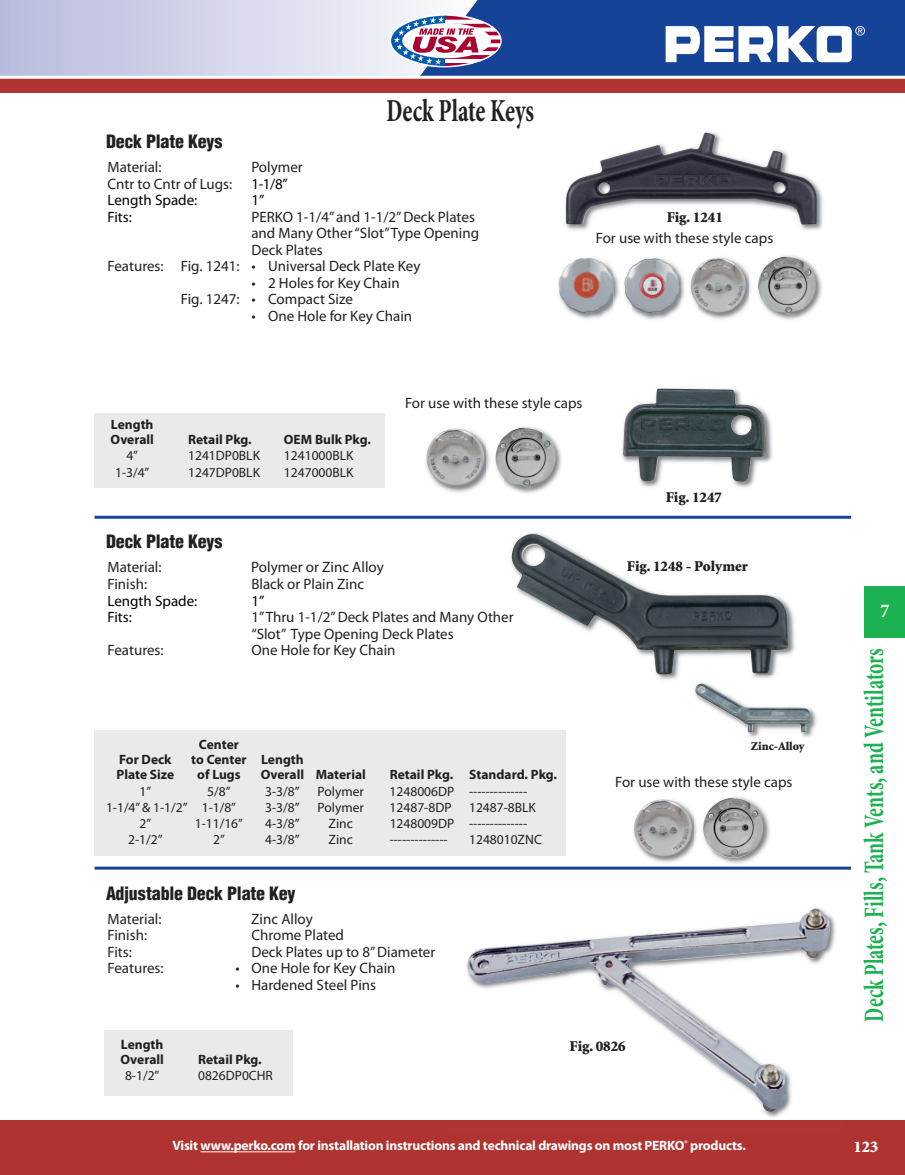
<style>
.page{position:relative;width:905px;height:1175px;background:#fff}
.page>*{position:absolute;margin:0;border:0;box-sizing:border-box;transform-origin:0 0}
.t1{font:700 condensed 32.4px "Minion Pro";color:#231f20;scale:.74 1}
.t2{font:700 condensed 28.35px "Minion Pro";color:#1cb151;scale:.74 1}
.t3{font:700 condensed 19.5px "Minion Pro";color:#fff}
.t4{font:900 condensed 18px "Helvetica";letter-spacing:-.015em;color:#231f20}
.t5{font:900 16.5px "Minion";color:#fff}
.t6{font:15px/16.5px "Myriad Pro";color:#231f20}
.t7{font:15px "Myriad Pro";color:#010101}
.t8{font:900 15px "Minion";color:#231f20}
.t9{font:13.5px "Myriad Pro";color:#231f20}
.t10{font:700 13.5px/15px "Myriad Pro";color:#231f20}
.t11{font:700 13.5px "Myriad Pro";letter-spacing:-.015em;color:#fff}
.t12{font:900 12px "Minion";color:#231f20}
</style>
<div class="page">
<div style="left:104px;top:1029px;width:189px;height:66px;background:#e8eaec"></div>
<div style="left:94px;top:730px;width:472px;height:125px;background:#e8eaec"></div>
<div style="left:94px;top:413px;width:291px;height:75px;background:#e8eaec"></div>
<div style="left:864px;top:586px;width:40px;height:51px;background:#1cb151"></div>
<div style="left:0;top:1121px;width:904px;height:53px;background:#af3431"></div>
<div style="left:414px;top:0;width:490px;height:77px;background:#154398"></div>
<hr style="left:200px;top:1151px;width:95px;height:1px;background:#fff">
<div style="left:0;top:79px;width:904px;height:14px;background:#af3431"></div>
<svg style="left:665px;top:26px;width:200px;height:36px"></svg>
<hr style="left:0;top:76px;width:904px;height:3px;background:#fff">
<svg style="left:0;top:0;width:501px;height:76px;background:#c9c9e1"></svg>
<img style="left:622px;top:412px;width:151px;height:76px">
<img style="left:623px;top:388px;width:143px;height:94px">
<img style="left:498px;top:515px;width:315px;height:160px">
<img style="left:657px;top:675px;width:21px;height:5px">
<img style="left:511px;top:534px;width:277px;height:140px">
<img style="left:447px;top:915px;width:394px;height:206px">
<img style="left:466px;top:908px;width:364px;height:203px">
<img style="left:566px;top:131px;width:257px;height:100px">
<img style="left:565px;top:132px;width:252px;height:93px">
<img style="left:425px;top:426px;width:137px;height:68px">
<img style="left:426px;top:429px;width:58px;height:57px">
<img style="left:495px;top:427px;width:61px;height:60px">
<img style="left:624px;top:812px;width:70px;height:58px">
<img style="left:634px;top:799px;width:58px;height:58px">
<img style="left:694px;top:797px;width:87px;height:73px">
<img style="left:703px;top:798px;width:60px;height:60px">
<img style="left:571px;top:255px;width:251px;height:65px">
<img style="left:558px;top:258px;width:55px;height:55px">
<img style="left:613px;top:255px;width:19px;height:65px">
<img style="left:624px;top:258px;width:55px;height:55px">
<img style="left:681px;top:255px;width:16px;height:65px">
<img style="left:690px;top:258px;width:56px;height:55px">
<img style="left:749px;top:255px;width:17px;height:65px">
<img style="left:758px;top:256px;width:58px;height:58px">
<hr style="left:94px;top:516px;width:756px;height:3px;background:#154398">
<hr style="left:94px;top:866px;width:756px;height:3px;background:#154398">
<img style="left:694px;top:675px;width:123px;height:63px">
<img style="left:695px;top:683px;width:115px;height:49px">
<h1 class="t1" style="left:386px;top:99px;width:201px">Deck Plate Keys</h1>
<p class="t4" style="left:106px;top:135px;width:118px">Deck Plate Keys</p>
<p class="t6" style="left:107px;top:160px;width:56px">Material:</p>
<p class="t6" style="left:251px;top:160px;width:53px">Polymer</p>
<p class="t6" style="left:107px;top:177px;width:126px">Cntr to Cntr of Lugs:</p>
<p class="t7" style="left:251px;top:178px;width:38px">1-1/8”</p>
<p class="t7" style="left:107px;top:195px;width:91px">Length Spade:</p>
<p class="t7" style="left:251px;top:195px;width:15px">1”</p>
<p class="t7" style="left:107px;top:211px;width:26px">Fits:</p>
<p class="t6" style="left:251px;top:210px;width:225px">PERKO 1-1/4” and 1-1/2” Deck Plates</p>
<p class="t6" style="left:251px;top:226px;width:229px">and Many Other “Slot” Type Opening</p>
<p class="t6" style="left:251px;top:243px;width:73px">Deck Plates</p>
<p class="t6" style="left:107px;top:259px;width:314px">Features: Fig. 1241: • Universal Deck Plate Key</p>
<p class="t6" style="left:181px;top:276px;width:220px;text-indent:70px">• 2 Holes for Key Chain<br>Fig. 1247: • Compact Size</p>
<p class="t6" style="left:251px;top:309px;width:162px">• One Hole for Key Chain</p>
<p class="t8" style="left:666px;top:211px;width:58px">Fig. 1241</p>
<p class="t6" style="left:596px;top:231px;width:179px">For use with these style caps</p>
<p class="t10" style="left:110px;top:418px;width:45px">Length<br>Overall</p>
<p class="t10" style="left:188px;top:433px;width:65px">Retail Pkg.</p>
<p class="t10" style="left:284px;top:433px;width:88px">OEM Bulk Pkg.</p>
<p class="t9" style="left:126px;top:451px;width:13px">4”</p>
<p class="t9" style="left:188px;top:451px;width:73px">1241DP0BLK</p>
<p class="t9" style="left:284px;top:451px;width:71px">1241000BLK</p>
<p class="t9" style="left:115px;top:467px;width:36px">1-3/4”</p>
<p class="t9" style="left:188px;top:467px;width:73px">1247DP0BLK</p>
<p class="t9" style="left:284px;top:467px;width:71px">1247000BLK</p>
<p class="t6" style="left:405px;top:396px;width:179px">For use with these style caps</p>
<p class="t4" style="left:106px;top:535px;width:118px">Deck Plate Keys</p>
<p class="t6" style="left:107px;top:560px;width:55px">Material:</p>
<p class="t6" style="left:251px;top:560px;width:134px">Polymer or Zinc Alloy</p>
<p class="t6" style="left:107px;top:577px;width:41px">Finish:</p>
<p class="t6" style="left:251px;top:577px;width:114px">Black or Plain Zinc</p>
<p class="t7" style="left:107px;top:595px;width:91px">Length Spade:</p>
<p class="t7" style="left:251px;top:595px;width:15px">1”</p>
<p class="t7" style="left:107px;top:611px;width:26px">Fits:</p>
<p class="t6" style="left:251px;top:610px;width:264px">1” Thru 1-1/2” Deck Plates and Many Other “Slot” Type Opening Deck Plates</p>
<p class="t6" style="left:107px;top:643px;width:58px">Features:</p>
<p class="t6" style="left:251px;top:643px;width:146px">One Hole for Key Chain</p>
<p class="t8" style="left:665px;top:491px;width:58px">Fig. 1247</p>
<p class="t8" style="left:627px;top:560px;width:122px">Fig. 1248 - Polymer</p>
<p class="t10" style="left:199px;top:738px;width:42px">Center</p>
<p class="t10" style="left:119px;top:753px;width:54px">For Deck</p>
<p class="t10" style="left:191px;top:753px;width:114px">to Center Length</p>
<p class="t10" style="left:116px;top:768px;width:59px">Plate Size</p>
<p class="t10" style="left:197px;top:768px;width:45px">of Lugs</p>
<p class="t10" style="left:261px;top:768px;width:107px">Overall Material</p>
<p class="t10" style="left:390px;top:768px;width:169px">Retail Pkg. Standard. Pkg.</p>
<p class="t9" style="left:139px;top:786px;width:13px">1”</p>
<p class="t9" style="left:207px;top:786px;width:25px">5/8”</p>
<p class="t9" style="left:265px;top:786px;width:36px">3-3/8”</p>
<p class="t9" style="left:317px;top:786px;width:48px">Polymer</p>
<p class="t9" style="left:389px;top:786px;width:139px">1248006DP --------------</p>
<p class="t9" style="left:106px;top:802px;width:132px">1-1/4” &amp; 1-1/2” 1-1/8”</p>
<p class="t9" style="left:265px;top:802px;width:36px">3-3/8”</p>
<p class="t9" style="left:317px;top:802px;width:48px">Polymer</p>
<p class="t9" style="left:389px;top:802px;width:63px">12487-8DP</p>
<p class="t9" style="left:469px;top:802px;width:68px">12487-8BLK</p>
<p class="t9" style="left:139px;top:818px;width:13px">2”</p>
<p class="t9" style="left:195px;top:818px;width:50px">1-11/16”</p>
<p class="t9" style="left:265px;top:818px;width:36px">4-3/8”</p>
<p class="t9" style="left:328px;top:818px;width:26px">Zinc</p>
<p class="t9" style="left:389px;top:818px;width:139px">1248009DP --------------</p>
<p class="t9" style="left:128px;top:834px;width:36px">2-1/2”</p>
<p class="t9" style="left:213px;top:834px;width:13px">2”</p>
<p class="t9" style="left:265px;top:834px;width:36px">4-3/8”</p>
<p class="t9" style="left:328px;top:834px;width:26px">Zinc</p>
<p class="t9" style="left:389px;top:834px;width:60px">--------------</p>
<p class="t9" style="left:469px;top:834px;width:74px">1248010ZNC</p>
<p class="t4" style="left:106px;top:886px;width:191px">Adjustable Deck Plate Key</p>
<p class="t6" style="left:107px;top:911px;width:56px">Material:</p>
<p class="t6" style="left:251px;top:911px;width:63px">Zinc Alloy</p>
<p class="t6" style="left:107px;top:928px;width:41px">Finish:</p>
<p class="t6" style="left:251px;top:928px;width:94px">Chrome Plated</p>
<p class="t6" style="left:107px;top:944px;width:26px">Fits:</p>
<p class="t6" style="left:251px;top:944px;width:185px">Deck Plates up to 8” Diameter</p>
<p class="t6" style="left:107px;top:961px;width:58px">Features:</p>
<p class="t6" style="left:235px;top:961px;width:162px">• One Hole for Key Chain</p>
<p class="t6" style="left:235px;top:977px;width:142px">• Hardened Steel Pins</p>
<p class="t12" style="left:751px;top:741px;width:55px">Zinc-Alloy</p>
<p class="t6" style="left:615px;top:775px;width:179px">For use with these style caps</p>
<p class="t10" style="left:120px;top:1038px;width:45px">Length<br>Overall</p>
<p class="t10" style="left:198px;top:1053px;width:65px">Retail Pkg.</p>
<p class="t9" style="left:125px;top:1070px;width:36px">8-1/2”</p>
<p class="t9" style="left:198px;top:1070px;width:76px">0826DP0CHR</p>
<p class="t8" style="left:569px;top:1040px;width:58px">Fig. 0826</p>
<h3 class="t3" style="left:880px;top:603px;width:11px">7</h3>
<h2 class="t2" style="left:863px;top:1021px;width:506px;rotate:-90deg">Deck Plates, Fills, Tank Vents, and Ventilators</h2>
<p class="t11" style="left:172px;top:1140px;width:575px">Visit www.perko.com for installation instructions and technical drawings on most PERKO<sup>®</sup> products.</p>
<p class="t5" style="left:853px;top:1139px;width:26px">123</p>
</div>
